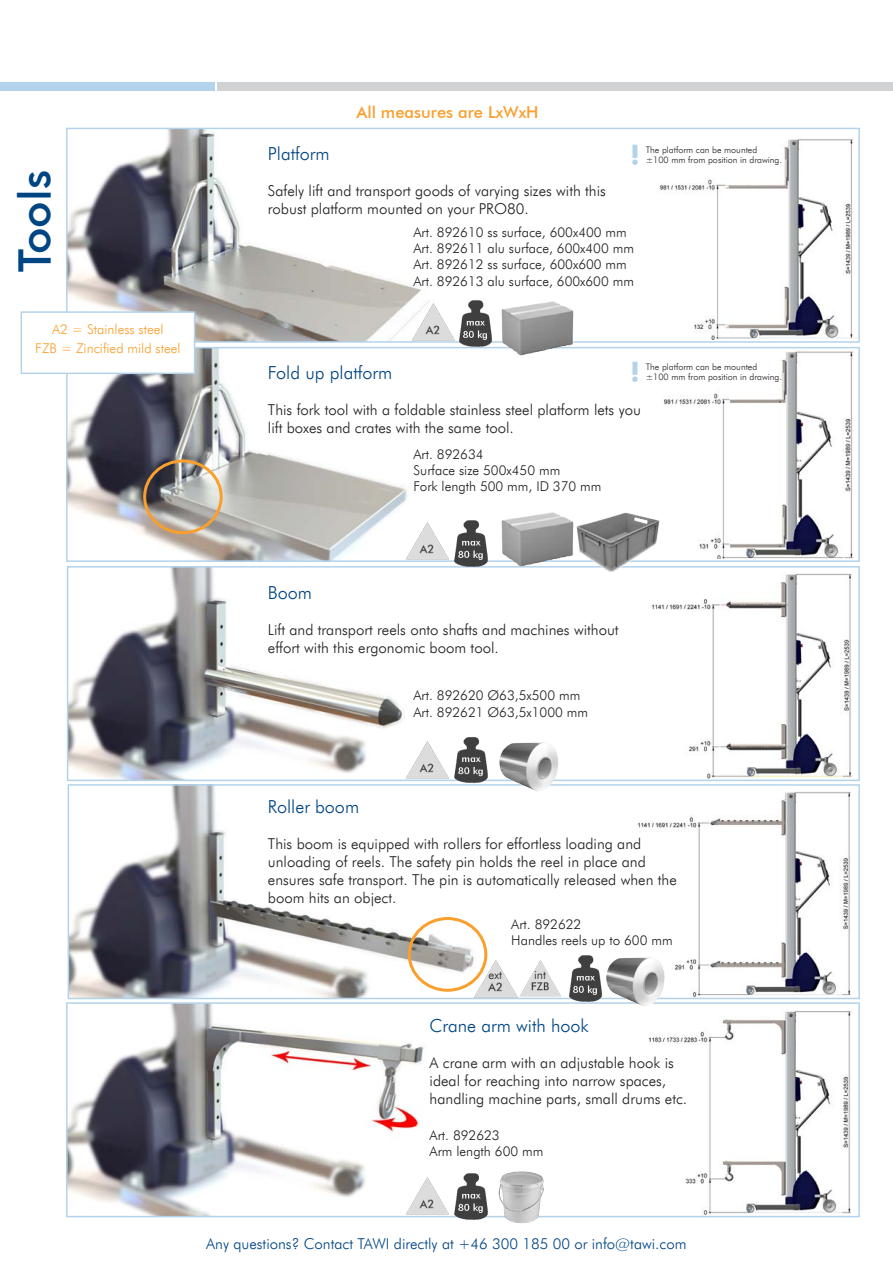
<style>
.page{position:relative;width:893px;height:1263px;background:#fff}
.page>*{position:absolute;margin:0;border:0;box-sizing:border-box;transform-origin:0 0}
.t1{font:500 45px "Futura BT";color:#004583}
.t2{font:700 27px "Futura BT";color:#b3d3ec}
.t3{font:300 18px "Futura BT";color:#004583}
.t4{font:500 16.5px "Futura BT";color:#f99f2d}
.t5{font:300 15px/18px "Futura BT";color:#231f20}
.t6{font:300 15px "Futura BT";color:#004583}
.t7{font:300 13.5px "Futura BT";color:#231f20}
.t8{font:300 13.5px "Futura BT";color:#f99f2d}
.t9{font:300 12px "Futura BT";color:#231f20}
.t10{font:300 9px "Futura BT";color:#231f20}
</style>
<div class="page">
<img style="left:637px;top:792px;width:214px;height:204px">
<img style="left:71px;top:787px;width:417px;height:209px">
<div style="left:68px;top:784px;width:792px;height:215px;border:2px solid #b3d3ec"></div>
<img style="left:664px;top:351px;width:190px;height:207px">
<img style="left:69px;top:350px;width:338px;height:209px">
<div style="left:66px;top:347px;width:794px;height:215px;border:2px solid #b3d3ec"></div>
<img style="left:660px;top:139px;width:197px;height:201px">
<img style="left:69px;top:131px;width:353px;height:209px">
<div style="left:66px;top:128px;width:794px;height:215px;border:2px solid #b3d3ec"></div>
<img style="left:645px;top:1011px;width:209px;height:207px">
<img style="left:69px;top:1005px;width:355px;height:209px">
<div style="left:66px;top:1002px;width:794px;height:215px;border:2px solid #b3d3ec"></div>
<img style="left:651px;top:573px;width:201px;height:205px">
<img style="left:70px;top:569px;width:334px;height:209px">
<div style="left:67px;top:566px;width:793px;height:215px;border:2px solid #b3d3ec"></div>
<div style="left:0;top:83px;width:214px;height:8px;background:#b3d3ec"></div>
<div style="left:218px;top:83px;width:675px;height:8px;background:#d1d2d4"></div>
<img style="left:498px;top:301px;width:77px;height:55px">
<img style="left:575px;top:512px;width:85px;height:60px">
<img style="left:484px;top:742px;width:96px;height:56px">
<img style="left:493px;top:1171px;width:56px;height:52px">
<img style="left:499px;top:512px;width:76px;height:55px">
<img style="left:604px;top:951px;width:83px;height:62px">
<div style="left:408px;top:917px;width:79px;height:75px;border:3px solid #f99f2d;border-radius:50%"></div>
<div style="left:143px;top:459px;width:80px;height:75px;border:3px solid #f99f2d;border-radius:50%"></div>
<img style="left:406px;top:297px;width:48px;height:53px">
<img style="left:522px;top:960px;width:42px;height:45px">
<img style="left:401px;top:516px;width:45px;height:53px">
<img style="left:401px;top:735px;width:48px;height:53px">
<img style="left:469px;top:954px;width:53px;height:51px">
<img style="left:401px;top:1172px;width:48px;height:46px">
<img style="left:454px;top:300px;width:40px;height:50px">
<img style="left:446px;top:520px;width:44px;height:49px">
<img style="left:449px;top:737px;width:41px;height:51px">
<img style="left:564px;top:955px;width:40px;height:50px">
<img style="left:449px;top:1173px;width:41px;height:47px">
<div style="left:21px;top:311px;width:174px;height:63px;background:#fff;border:2px solid #b3d3ec"></div>
<p class="t1" style="left:7px;top:272px;width:104px;rotate:-90deg">Tools</p>
<p class="t8" style="left:52px;top:321px;width:113px">A2 = Stainless steel</p>
<p class="t8" style="left:35px;top:340px;width:147px">FZB = Zincified mild steel</p>
<p class="t4" style="left:356px;top:103px;width:184px">All measures are LxWxH</p>
<p class="t3" style="left:268px;top:142px;width:63px">Platform</p>
<p class="t5" style="left:268px;top:181px;width:340px">Safely lift and transport goods of varying sizes with this robust platform mounted on your PRO80.</p>
<p class="t2" style="left:630px;top:139px;width:11px">!</p>
<p class="t10" style="left:646px;top:155px;width:138px">±100 mm from position in drawing.</p>
<p class="t10" style="left:646px;top:144px;width:113px">The platform can be mounted</p>
<p class="t7" style="left:413px;top:224px;width:215px">Art. 892610 ss surface, 600x400 mm</p>
<p class="t7" style="left:413px;top:240px;width:222px">Art. 892611 alu surface, 600x400 mm</p>
<p class="t7" style="left:413px;top:256px;width:215px">Art. 892612 ss surface, 600x600 mm</p>
<p class="t7" style="left:413px;top:273px;width:222px">Art. 892613 alu surface, 600x600 mm</p>
<p class="t2" style="left:630px;top:356px;width:11px">!</p>
<p class="t10" style="left:646px;top:372px;width:138px">±100 mm from position in drawing.</p>
<p class="t10" style="left:646px;top:361px;width:113px">The platform can be mounted</p>
<p class="t3" style="left:268px;top:362px;width:126px">Fold up platform</p>
<p class="t5" style="left:268px;top:400px;width:375px">This fork tool with a foldable stainless steel platform lets you lift boxes and crates with the same tool.</p>
<p class="t7" style="left:413px;top:446px;width:72px">Art. 892634</p>
<p class="t7" style="left:413px;top:462px;width:148px">Surface size 500x450 mm</p>
<p class="t7" style="left:413px;top:478px;width:189px">Fork length 500 mm, ID 370 mm</p>
<p class="t3" style="left:268px;top:581px;width:46px">Boom</p>
<p class="t5" style="left:268px;top:620px;width:352px">Lift and transport reels onto shafts and machines without effort with this ergonomic boom tool.</p>
<p class="t7" style="left:413px;top:687px;width:168px">Art. 892620 Ø63,5x500 mm</p>
<p class="t7" style="left:413px;top:704px;width:176px">Art. 892621 Ø63,5x1000 mm</p>
<p class="t3" style="left:268px;top:795px;width:93px">Roller boom</p>
<p class="t5" style="left:268px;top:834px;width:410px">This boom is equipped with rollers for effortless loading and unloading of reels. The safety pin holds the reel in place and ensures safe transport. The pin is automatically released when the boom hits an object.</p>
<p class="t7" style="left:511px;top:916px;width:72px">Art. 892622</p>
<p class="t7" style="left:511px;top:932px;width:163px">Handles reels up to 600 mm</p>
<p class="t9" style="left:488px;top:968px;width:15px">ext</p>
<p class="t9" style="left:534px;top:967px;width:13px">int</p>
<p class="t3" style="left:430px;top:1015px;width:161px">Crane arm with hook</p>
<p class="t5" style="left:430px;top:1054px;width:259px">A crane arm with an adjustable hook is ideal for reaching into narrow spaces, handling machine parts, small drums etc.</p>
<p class="t7" style="left:430px;top:1127px;width:72px">Art. 892623</p>
<p class="t7" style="left:430px;top:1143px;width:115px">Arm length 600 mm</p>
<p class="t6" style="left:206px;top:1234px;width:482px">Any questions? Contact TAWI directly at +46 300 185 00 or info@tawi.com</p>
</div>
